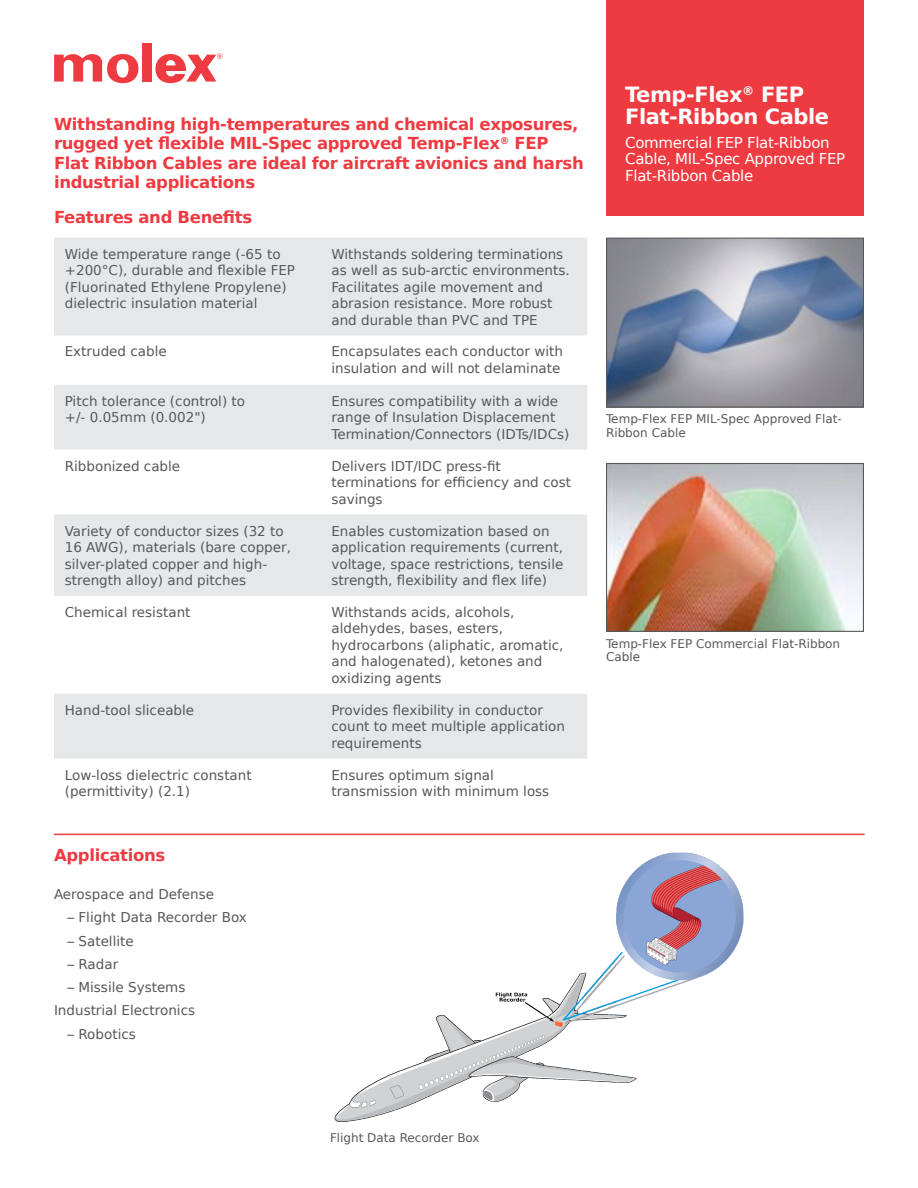
<style>
.page{position:relative;width:918px;height:1188px;background:#fff}
.page>*{position:absolute;margin:0;border:0;box-sizing:border-box;transform-origin:0 0}
.t1{font:700 21px/22.5px "Bitstream Vera Sans";letter-spacing:-.02em;color:#fff}
.t2{font:700 16.5px/19.5px "Bitstream Vera Sans";letter-spacing:-.02em;color:#ee3a41}
.t3{font:15px/16.5px "Bitstream Vera Sans";letter-spacing:-.02em;color:#fff}
.t4{font:13.5px/16.5px "Bitstream Vera Sans";color:#57585a}
.t5{font:12px/13.5px "Bitstream Vera Sans";color:#57585a}
</style>
<div class="page">
<div style="left:142px;top:43px;width:9px;height:39px;background:#ee3a41"></div>
<svg style="left:54px;top:54px;width:84px;height:29px"></svg>
<svg style="left:155px;top:53px;width:68px;height:30px"></svg>
<div style="left:606px;top:0;width:258px;height:216px;background:#ee3a41"></div>
<img style="left:334px;top:852px;width:410px;height:270px">
<svg style="left:54px;top:238px;width:533px;height:521px;fill:#e6e7e9"></svg>
<img style="left:608px;top:465px;width:254px;height:165px">
<div style="left:606px;top:463px;width:258px;height:169px;border:1px solid #57585a"></div>
<img style="left:608px;top:240px;width:254px;height:166px">
<div style="left:606px;top:238px;width:258px;height:170px;border:1px solid #57585a"></div>
<hr style="left:54px;top:834px;width:811px;height:1px;background:#ee3a41">
<p class="t2" style="left:54px;top:114px;width:531px">Withstanding high-temperatures and chemical exposures, rugged yet flexible MIL-Spec approved Temp-Flex<sup>®</sup> FEP Flat Ribbon Cables are ideal for aircraft avionics and harsh industrial applications</p>
<p class="t2" style="left:54px;top:208px;width:200px">Features and Benefits</p>
<p class="t4" style="left:65px;top:246px;width:232px">Wide temperature range (-65 to +200°C), durable and flexible FEP (Fluorinated Ethylene Propylene) dielectric insulation material</p>
<p class="t4" style="left:331px;top:246px;width:240px">Withstands soldering terminations as well as sub-arctic environments.<br>Facilitates agile movement and abrasion resistance. More robust and durable than PVC and TPE</p>
<p class="t4" style="left:65px;top:344px;width:103px">Extruded cable</p>
<p class="t4" style="left:331px;top:344px;width:233px">Encapsulates each conductor with insulation and will not delaminate</p>
<p class="t4" style="left:65px;top:393px;width:182px">Pitch tolerance (control) to +/- 0.05mm (0.002")</p>
<p class="t4" style="left:331px;top:393px;width:240px">Ensures compatibility with a wide range of Insulation Displacement<br>Termination/Connectors (IDTs/IDCs)</p>
<p class="t4" style="left:65px;top:458px;width:117px">Ribbonized cable</p>
<p class="t4" style="left:331px;top:458px;width:241px">Delivers IDT/IDC press-fit terminations for efficiency and cost savings</p>
<p class="t4" style="left:65px;top:523px;width:228px">Variety of conductor sizes (32 to<br>16 AWG), materials (bare copper, silver-plated copper and high&shy;strength alloy) and pitches</p>
<p class="t4" style="left:331px;top:523px;width:234px">Enables customization based on application requirements (current, voltage, space restrictions, tensile strength, flexibility and flex life)</p>
<p class="t4" style="left:65px;top:604px;width:127px">Chemical resistant</p>
<p class="t4" style="left:331px;top:604px;width:234px">Withstands acids, alcohols, aldehydes, bases, esters, hydrocarbons (aliphatic, aromatic, and halogenated), ketones and oxidizing agents</p>
<p class="t4" style="left:65px;top:702px;width:131px">Hand-tool sliceable</p>
<p class="t4" style="left:331px;top:702px;width:235px">Provides flexibility in conductor count to meet multiple application requirements</p>
<p class="t4" style="left:65px;top:767px;width:188px">Low-loss dielectric constant (permittivity) (2.1)</p>
<p class="t4" style="left:331px;top:767px;width:219px">Ensures optimum signal transmission with minimum loss</p>
<p class="t2" style="left:54px;top:845px;width:113px">Applications</p>
<p class="t4" style="left:54px;top:886px;width:162px">Aerospace and Defense</p>
<p class="t4" style="left:68px;top:909px;width:181px">– Flight Data Recorder Box</p>
<p class="t4" style="left:68px;top:933px;width:68px">– Satellite</p>
<p class="t4" style="left:68px;top:956px;width:52px">– Radar</p>
<p class="t4" style="left:54px;top:976px;width:143px;line-height:23.2px;text-align:center">– Missile Systems<br>Industrial Electronics</p>
<p class="t4" style="left:68px;top:1026px;width:70px">– Robotics</p>
<h1 class="t1" style="left:625px;top:83px;width:205px">Temp-Flex<sup>®</sup> FEP<br>Flat-Ribbon Cable</h1>
<p class="t3" style="left:625px;top:135px;width:222px">Commercial FEP Flat-Ribbon<br>Cable, MIL-Spec Approved FEP<br>Flat-Ribbon Cable</p>
<p class="t5" style="left:606px;top:413px;width:237px">Temp-Flex FEP MIL-Spec Approved Flat-<br>Ribbon Cable</p>
<p class="t5" style="left:606px;top:637px;width:236px">Temp-Flex FEP Commercial Flat-Ribbon<br>Cable</p>
<p class="t5" style="left:330px;top:1131px;width:151px">Flight Data Recorder Box</p>
</div>
